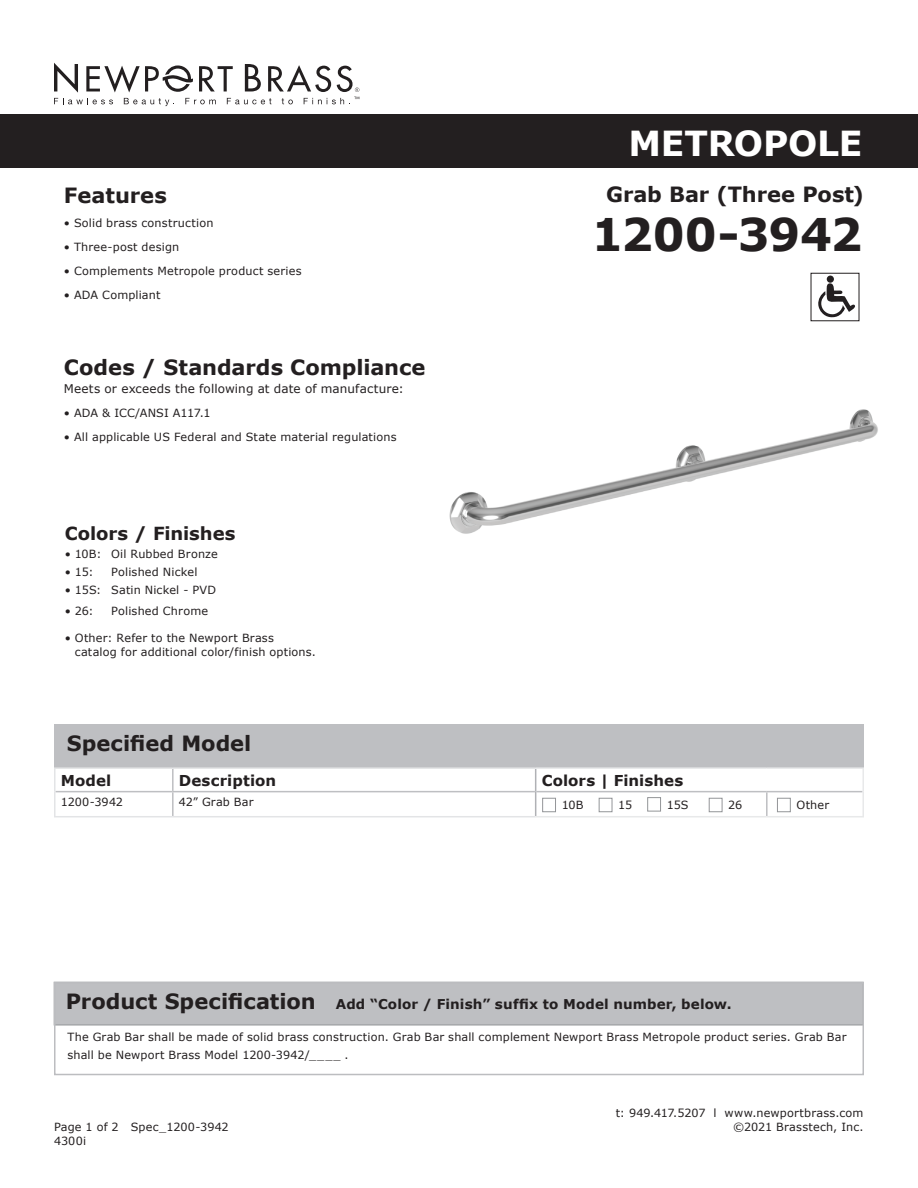
<style>
.page{position:relative;width:918px;height:1188px;background:#fff}
.page>*{position:absolute;margin:0;border:0;box-sizing:border-box;transform-origin:0 0}
.t1{font:700 45px "Verdana";letter-spacing:-.02em;color:#231f20}
.t2{font:700 34.5px "Verdana";letter-spacing:-.01em;color:#fff}
.t3{font:700 21px "Verdana";color:#231f20}
.t4{font:700 18px "Verdana";letter-spacing:-.005em;color:#231f20}
.t5{font:700 15px "Verdana";letter-spacing:.005em;color:#231f20}
.t6{font:700 13.5px "Verdana";letter-spacing:.01em;color:#231f20}
.t7{font:12px "Verdana";letter-spacing:.01em;color:#231f20}
.t8{font:11.25px/13.5px "Verdana";letter-spacing:.015em;color:#231f20}
.s1{font-size:21px}
</style>
<div class="page">
<div style="left:0;top:114px;width:918px;height:54px;background:#231f20"></div>
<svg style="left:54px;top:63px;width:305px;height:43px"></svg>
<img style="left:449px;top:409px;width:429px;height:125px">
<div style="left:54px;top:724px;width:810px;height:44px;background:#bebfc2"></div>
<div style="left:647px;top:797px;width:14px;height:14px;border:1px solid #939598"></div>
<div style="left:542px;top:798px;width:14px;height:14px;border:1px solid #939598"></div>
<div style="left:709px;top:798px;width:13px;height:14px;border:1px solid #939598"></div>
<div style="left:777px;top:798px;width:14px;height:14px;border:1px solid #939598"></div>
<div style="left:599px;top:798px;width:13px;height:14px;border:1px solid #939598"></div>
<hr style="left:172px;top:769px;width:2px;height:22px;background:#bebfc2">
<hr style="left:56px;top:791px;width:117px;height:1px;background:#bebfc2">
<hr style="left:173px;top:791px;width:362px;height:1px;background:#bebfc2">
<hr style="left:172px;top:792px;width:2px;height:24px;background:#bebfc2">
<hr style="left:536px;top:791px;width:231px;height:1px;background:#bebfc2">
<hr style="left:767px;top:791px;width:96px;height:1px;background:#bebfc2">
<hr style="left:766px;top:792px;width:2px;height:24px;background:#bebfc2">
<svg style="left:535px;top:769px;width:1px;height:47px"></svg>
<hr style="left:54px;top:767px;width:119px;height:2px;background:#e3e4e6">
<hr style="left:54px;top:769px;width:2px;height:23px;background:#e3e4e6">
<hr style="left:173px;top:767px;width:363px;height:2px;background:#e3e4e6">
<hr style="left:54px;top:792px;width:2px;height:24px;background:#e3e4e6">
<hr style="left:54px;top:816px;width:119px;height:1px;background:#e3e4e6">
<hr style="left:173px;top:816px;width:363px;height:1px;background:#e3e4e6">
<hr style="left:536px;top:767px;width:231px;height:2px;background:#e8e9ea">
<hr style="left:767px;top:767px;width:97px;height:2px;background:#e8e9ea">
<hr style="left:862px;top:769px;width:2px;height:23px;background:#e8e9ea">
<hr style="left:862px;top:792px;width:2px;height:24px;background:#e8e9ea">
<hr style="left:536px;top:816px;width:231px;height:1px;background:#e8e9ea">
<hr style="left:767px;top:816px;width:97px;height:1px;background:#e8e9ea">
<div style="left:54px;top:982px;width:809px;height:43px;background:#bebfc2;border:1px solid #939598"></div>
<div style="left:54px;top:982px;width:810px;height:93px;border:2px solid #bcbdc0"></div>
<svg style="left:818px;top:283px;width:37px;height:35px"></svg>
<div style="left:827px;top:276px;width:7px;height:7px;background:#231f20;border-radius:50%"></div>
<h2 class="t2" style="left:629px;top:121px;width:235px">METROPOLE</h2>
<h3 class="t3" style="left:64px;top:181px;width:105px">Features</h3>
<h3 class="t3" style="left:606px;top:181px;width:259px">Grab Bar (Three Post)</h3>
<p class="t8" style="left:64px;top:216px;width:151px">• Solid brass construction</p>
<p class="t8" style="left:64px;top:240px;width:117px">• Three-post design</p>
<p class="t8" style="left:64px;top:264px;width:239px">• Complements Metropole product series</p>
<p class="t8" style="left:64px;top:288px;width:98px">• ADA Compliant</p>
<h1 class="t1" style="left:592px;top:205px;width:272px">1200-3942</h1>
<h3 class="t3" style="left:64px;top:354px;width:363px">Codes / Standards Compliance</h3>
<p class="t7" style="left:64px;top:381px;width:342px">Meets or exceeds the following at date of manufacture:</p>
<p class="t8" style="left:64px;top:407px;width:148px">• ADA &amp; ICC/ANSI A117.1</p>
<p class="t8" style="left:64px;top:431px;width:334px">• All applicable US Federal and State material regulations</p>
<h3 class="t4" style="left:65px;top:522px;width:172px">Colors / Finishes</h3>
<p class="t8" style="left:65px;top:548px;width:155px">• 10B: Oil Rubbed Bronze</p>
<p class="t8" style="left:65px;top:566px;width:30px">• 15:</p>
<p class="t8" style="left:111px;top:566px;width:88px">Polished Nickel</p>
<p class="t8" style="left:65px;top:584px;width:153px">• 15S: Satin Nickel - PVD</p>
<p class="t8" style="left:65px;top:605px;width:31px">• 26:</p>
<p class="t8" style="left:111px;top:605px;width:98px">Polished Chrome</p>
<p class="t8" style="left:75px;top:632px;width:243px;text-indent:-10px">• Other: Refer to the Newport Brass catalog for additional color/finish options.</p>
<h3 class="t3" style="left:67px;top:730px;width:186px">Specified Model</h3>
<h3 class="t5" style="left:61px;top:770px;width:52px">Model</h3>
<h3 class="t5" style="left:179px;top:770px;width:99px">Description</h3>
<h3 class="t5" style="left:542px;top:770px;width:143px">Colors | Finishes</h3>
<p class="t8" style="left:61px;top:796px;width:64px">1200-3942</p>
<p class="t8" style="left:179px;top:796px;width:76px">42” Grab Bar</p>
<p class="t8" style="left:562px;top:799px;width:23px">10B</p>
<p class="t8" style="left:618px;top:799px;width:16px">15</p>
<p class="t8" style="left:667px;top:798px;width:23px">15S</p>
<p class="t8" style="left:728px;top:799px;width:16px">26</p>
<p class="t8" style="left:797px;top:799px;width:34px">Other</p>
<p class="t6" style="left:66px;top:995px;width:667px"><span class="s1">Product Specification</span> Add “Color / Finish” suffix to Model number, below.</p>
<p class="t8" style="left:68px;top:1028px;width:781px;line-height:18px">The Grab Bar shall be made of solid brass construction. Grab Bar shall complement Newport Brass Metropole product series. Grab Bar shall be Newport Brass Model 1200-3942/____ .</p>
<p class="t8" style="left:616px;top:1107px;width:249px">t: 949.417.5207 l www.newportbrass.com</p>
<p class="t8" style="left:54px;top:1121px;width:176px">Page 1 of 2 Spec_1200-3942</p>
<p class="t8" style="left:733px;top:1120px;width:132px">©2021 Brasstech, Inc.</p>
<p class="t8" style="left:54px;top:1134px;width:34px">4300i</p>
</div>
